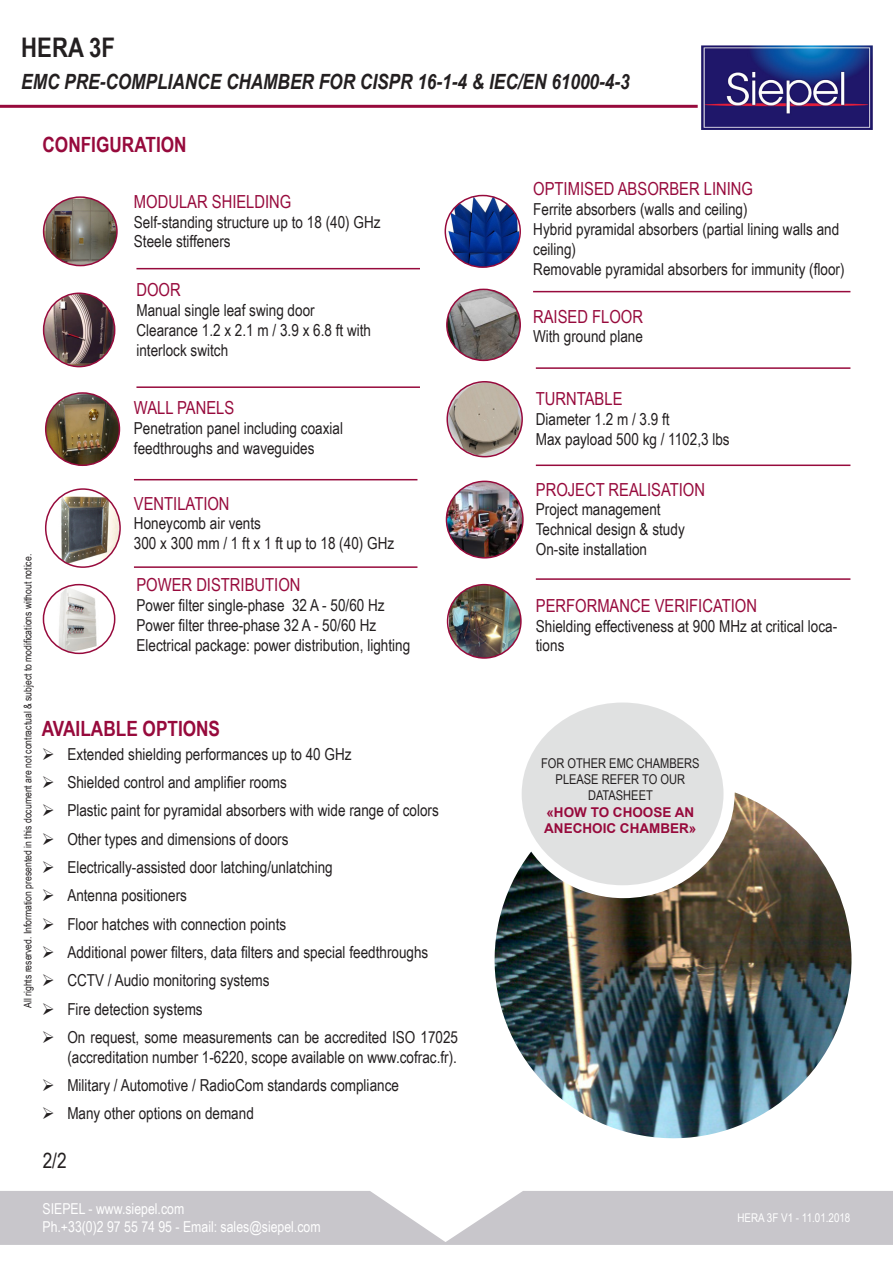
<style>
.page{position:relative;width:893px;height:1263px;background:#fff}
.page>*{position:absolute;margin:0;border:0;box-sizing:border-box;transform-origin:0 0}
.Titre{font:700 27px "Arial Narrow";color:#231f20}
.Titre-2{font:italic 700 21px "Arial Narrow";color:#231f20}
.t1{font:700 21px "Arial Narrow";color:#970a3c}
.t2{font:21px "Arial Narrow";color:#231f20}
.t3{font:18px "Arial Narrow";color:#970a3c}
.t4{font:16.5px/19.8px "Arial Narrow";color:#231f20}
.t5{font:15px/18px "Arial Narrow";color:#fff}
.t6{font:13.5px/16.2px "Arial Narrow";color:#231f20;text-align:center}
.t7{font:700 13.5px "Arial";color:#970a3c}
.t8{font:12px "Arial Narrow";color:#fff}
.t9{font:10.5px "Arial Narrow";color:#231f20}
</style>
<div class="page">
<hr style="left:0;top:105px;width:698px;height:3px;background:#970a3c">
<img style="left:44px;top:197px;width:73px;height:69px">
<div style="left:43px;top:196px;width:75px;height:70px;border:2px solid #970a3c;border-radius:50%"></div>
<img style="left:44px;top:295px;width:71px;height:72px">
<div style="left:43px;top:292px;width:72px;height:75px;border:2px solid #970a3c;border-radius:50%"></div>
<img style="left:46px;top:393px;width:73px;height:72px">
<div style="left:45px;top:392px;width:75px;height:74px;border:2px solid #970a3c;border-radius:50%"></div>
<img style="left:46px;top:489px;width:73px;height:78px">
<div style="left:45px;top:488px;width:76px;height:80px;border:2px solid #970a3c;border-radius:50%"></div>
<img style="left:43px;top:585px;width:70px;height:68px">
<div style="left:43px;top:584px;width:72px;height:70px;border:2px solid #970a3c;border-radius:50%"></div>
<img style="left:445px;top:195px;width:75px;height:72px">
<div style="left:445px;top:195px;width:76px;height:73px;border:2px solid #970a3c;border-radius:50%"></div>
<img style="left:447px;top:289px;width:73px;height:71px">
<div style="left:446px;top:289px;width:75px;height:72px;border:2px solid #970a3c;border-radius:50%"></div>
<img style="left:446px;top:481px;width:77px;height:77px">
<div style="left:446px;top:481px;width:78px;height:77px;border:2px solid #970a3c;border-radius:50%"></div>
<img style="left:448px;top:382px;width:74px;height:75px">
<div style="left:446px;top:381px;width:77px;height:76px;border:2px solid #970a3c;border-radius:50%"></div>
<img style="left:449px;top:585px;width:72px;height:73px">
<div style="left:447px;top:584px;width:75px;height:75px;border:2px solid #970a3c;border-radius:50%"></div>
<hr style="left:136px;top:268px;width:284px;height:1px;background:#970a3c">
<hr style="left:136px;top:386px;width:284px;height:2px;background:#970a3c">
<hr style="left:134px;top:479px;width:283px;height:1px;background:#970a3c">
<hr style="left:134px;top:566px;width:283px;height:2px;background:#970a3c">
<hr style="left:533px;top:291px;width:317px;height:1px;background:#970a3c">
<hr style="left:536px;top:367px;width:314px;height:2px;background:#970a3c">
<hr style="left:536px;top:464px;width:314px;height:2px;background:#970a3c">
<hr style="left:536px;top:578px;width:314px;height:2px;background:#970a3c">
<img style="left:494px;top:792px;width:358px;height:347px">
<div style="left:522px;top:702px;width:201px;height:183px;background:#e0e1e1;border-radius:50%"></div>
<img style="left:702px;top:46px;width:170px;height:83px">
<svg style="left:0;top:1191px;width:892px;height:54px;fill:#c8c6cb"></svg>
<svg style="left:892px;top:1191px;width:1px;height:54px"></svg>
<p class="Titre" style="left:21px;top:28px;width:95px">HERA 3F</p>
<p class="Titre-2" style="left:21px;top:66px;width:610px">EMC PRE-COMPLIANCE CHAMBER FOR CISPR 16-1-4 &amp; IEC/EN 61000-4-3</p>
<p class="t1" style="left:43px;top:129px;width:146px">CONFIGURATION</p>
<p class="t3" style="left:134px;top:188px;width:159px">MODULAR SHIELDING</p>
<p class="t4" style="left:134px;top:211px;width:248px">Self-standing structure up to 18 (40) GHz</p>
<p class="t4" style="left:134px;top:231px;width:98px">Steele stiffeners</p>
<p class="t3" style="left:136px;top:277px;width:46px">DOOR</p>
<p class="t4" style="left:136px;top:300px;width:180px">Manual single leaf swing door</p>
<p class="t4" style="left:136px;top:319px;width:236px">Clearance 1.2 x 2.1 m / 3.9 x 6.8 ft with</p>
<p class="t4" style="left:136px;top:339px;width:93px">interlock switch</p>
<p class="t3" style="left:533px;top:176px;width:221px">OPTIMISED ABSORBER LINING</p>
<p class="t4" style="left:533px;top:199px;width:216px">Ferrite absorbers (walls and ceiling)</p>
<p class="t4" style="left:533px;top:219px;width:308px">Hybrid pyramidal absorbers (partial lining walls and ceiling)</p>
<p class="t4" style="left:533px;top:258px;width:313px">Removable pyramidal absorbers for immunity (floor)</p>
<p class="t3" style="left:533px;top:303px;width:111px">RAISED FLOOR</p>
<p class="t4" style="left:533px;top:326px;width:111px">With ground plane</p>
<p class="t3" style="left:134px;top:395px;width:102px">WALL PANELS</p>
<p class="t4" style="left:134px;top:418px;width:211px">Penetration panel including coaxial</p>
<p class="t4" style="left:134px;top:437px;width:182px">feedthroughs and waveguides</p>
<p class="t9" style="left:20px;top:1008px;width:455px;rotate:-90deg">All rights reserved. Information presented in this document are not contractual &amp; subject to modifications without notice.</p>
<p class="t3" style="left:134px;top:490px;width:97px">VENTILATION</p>
<p class="t4" style="left:134px;top:513px;width:129px">Honeycomb air vents</p>
<p class="t4" style="left:134px;top:533px;width:262px">300 x 300 mm / 1 ft x 1 ft up to 18 (40) GHz</p>
<p class="t3" style="left:136px;top:572px;width:166px">POWER DISTRIBUTION</p>
<p class="t4" style="left:136px;top:595px;width:250px">Power filter single-phase 32 A - 50/60 Hz</p>
<p class="t4" style="left:136px;top:615px;width:241px">Power filter three-phase 32 A - 50/60 Hz</p>
<p class="t4" style="left:136px;top:634px;width:275px">Electrical package: power distribution, lighting</p>
<p class="t1" style="left:42px;top:713px;width:180px">AVAILABLE OPTIONS</p>
<p class="t4" style="left:67px;top:743px;width:286px">Extended shielding performances up to 40 GHz</p>
<p class="t4" style="left:67px;top:772px;width:221px">Shielded control and amplifier rooms</p>
<p class="t4" style="left:67px;top:800px;width:373px">Plastic paint for pyramidal absorbers with wide range of colors</p>
<p class="t4" style="left:67px;top:828px;width:223px">Other types and dimensions of doors</p>
<p class="t4" style="left:67px;top:857px;width:267px">Electrically-assisted door latching/unlatching</p>
<p class="t4" style="left:67px;top:885px;width:121px">Antenna positioners</p>
<p class="t4" style="left:67px;top:913px;width:220px">Floor hatches with connection points</p>
<p class="t4" style="left:67px;top:941px;width:363px">Additional power filters, data filters and special feedthroughs</p>
<p class="t4" style="left:67px;top:970px;width:204px">CCTV / Audio monitoring systems</p>
<p class="t4" style="left:67px;top:998px;width:137px">Fire detection systems</p>
<p class="t4" style="left:67px;top:1026px;width:392px">On request, some measurements can be accredited ISO 17025 (accreditation number 1-6220, scope available on www.cofrac.fr).</p>
<p class="t4" style="left:67px;top:1075px;width:333px">Military / Automotive / RadioCom standards compliance</p>
<p class="t4" style="left:67px;top:1103px;width:188px">Many other options on demand</p>
<p class="t2" style="left:43px;top:1145px;width:25px">2/2</p>
<p class="t3" style="left:536px;top:386px;width:88px">TURNTABLE</p>
<p class="t4" style="left:536px;top:409px;width:135px">Diameter 1.2 m / 3.9 ft</p>
<p class="t4" style="left:536px;top:429px;width:195px">Max payload 500 kg / 1102,3 lbs</p>
<p class="t3" style="left:536px;top:476px;width:171px">PROJECT REALISATION</p>
<p class="t4" style="left:536px;top:499px;width:126px">Project management</p>
<p class="t4" style="left:536px;top:519px;width:150px">Technical design &amp; study</p>
<p class="t4" style="left:536px;top:539px;width:113px">On-site installation</p>
<p class="t3" style="left:536px;top:592px;width:223px">PERFORMANCE VERIFICATION</p>
<p class="t4" style="left:536px;top:615px;width:303px">Shielding effectiveness at 900 MHz at critical loca&shy;tions</p>
<p class="t6" style="left:541px;top:755px;width:160px">FOR OTHER EMC CHAMBERS</p>
<p class="t6" style="left:556px;top:771px;width:131px">PLEASE REFER TO OUR<br>DATASHEET</p>
<p class="t7" style="left:546px;top:803px;width:149px">«HOW TO CHOOSE AN</p>
<p class="t7" style="left:544px;top:819px;width:154px">ANECHOIC CHAMBER»</p>
<p class="t5" style="left:43px;top:1199px;width:280px">SIEPEL - www.siepel.com<br>Ph.+33(0)2 97 55 74 95 - Email: sales@siepel.com</p>
<p class="t8" style="left:737px;top:1209px;width:115px">HERA 3F V1 - 11.01.2018</p>
</div>
